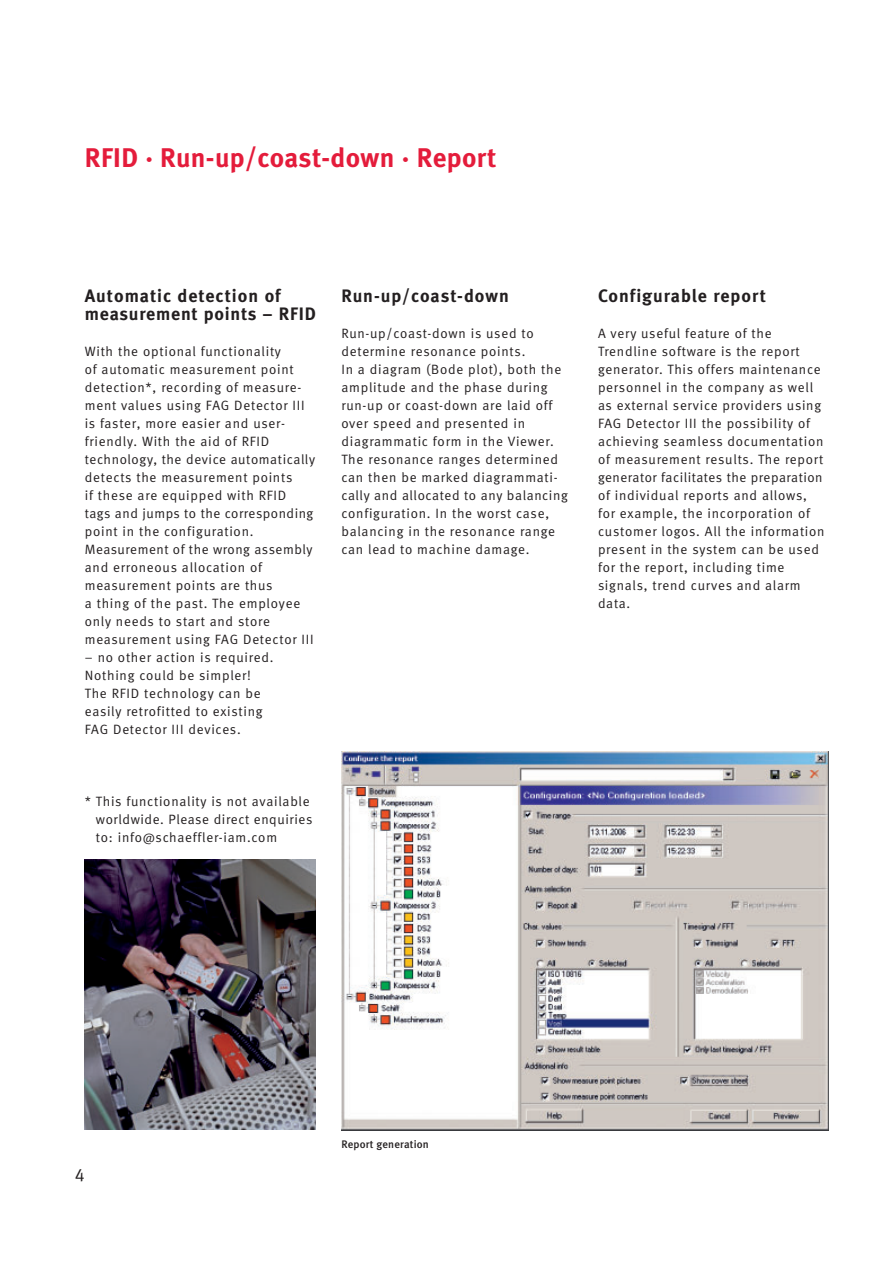
<style>
.page{position:relative;width:893px;height:1263px;background:#fff}
.page>*{position:absolute;margin:0;border:0;box-sizing:border-box;transform-origin:0 0}
.t1{font:27px "Meta Bold LF";letter-spacing:.015em;color:#e41c3b}
.t2{font:18px/18px "Meta Bold LF";letter-spacing:.055em;color:#231f20}
.t3{font:18px "Meta Normal LF";color:#231f20}
.t4{font:13.5px/18px "Meta Normal LF";letter-spacing:.055em;color:#231f20}
.t5{font:10.95px "Meta Medium LF";letter-spacing:.015em;color:#231f20}
</style>
<div class="page">
<img style="left:341px;top:751px;width:487px;height:380px">
<img style="left:85px;top:860px;width:231px;height:270px">
<h1 class="t1" style="left:85px;top:147px;width:413px">RFID · Run-up/coast-down · Report</h1>
<h2 class="t2" style="left:85px;top:288px;width:232px">Automatic detection of measurement points – RFID</h2>
<p class="t4" style="left:85px;top:343px;width:232px">With the optional functionality<br>of automatic measurement point detection*, recording of measure&shy;ment values using FAG Detector III is faster, more easier and user&shy;friendly. With the aid of RFID technology, the device automatically detects the measurement points<br>if these are equipped with RFID tags and jumps to the corresponding point in the configuration.<br>Measurement of the wrong assembly and erroneous allocation of measurement points are thus<br>a thing of the past. The employee only needs to start and store measurement using FAG Detector III</p>
<p class="t4" style="left:85px;top:649px;width:190px">– no other action is required.<br>Nothing could be simpler!<br>The RFID technology can be easily retrofitted to existing<br>FAG Detector III devices.</p>
<p class="t4" style="left:96px;top:793px;width:218px;text-indent:-11px">* This functionality is not available worldwide. Please direct enquiries to: info@schaeffler-iam.com</p>
<h2 class="t2" style="left:341px;top:288px;width:169px">Run-up/coast-down</h2>
<p class="t4" style="left:341px;top:325px;width:228px">Run-up/coast-down is used to determine resonance points.<br>In a diagram (Bode plot), both the amplitude and the phase during run-up or coast-down are laid off over speed and presented in diagrammatic form in the Viewer.<br>The resonance ranges determined can then be marked diagrammati&shy;cally and allocated to any balancing configuration. In the worst case, balancing in the resonance range can lead to machine damage.</p>
<h2 class="t2" style="left:598px;top:288px;width:169px">Configurable report</h2>
<p class="t4" style="left:598px;top:325px;width:228px">A very useful feature of the<br>Trendline software is the report generator. This offers maintenance personnel in the company as well as external service providers using<br>FAG Detector III the possibility of achieving seamless documentation of measurement results. The report generator facilitates the preparation of individual reports and allows, for example, the incorporation of customer logos. All the information present in the system can be used for the report, including time signals, trend curves and alarm data.</p>
<h2 class="t3" style="left:75px;top:1168px;width:12px">4</h2>
<p class="t5" style="left:341px;top:1140px;width:89px">Report generation</p>
</div>
